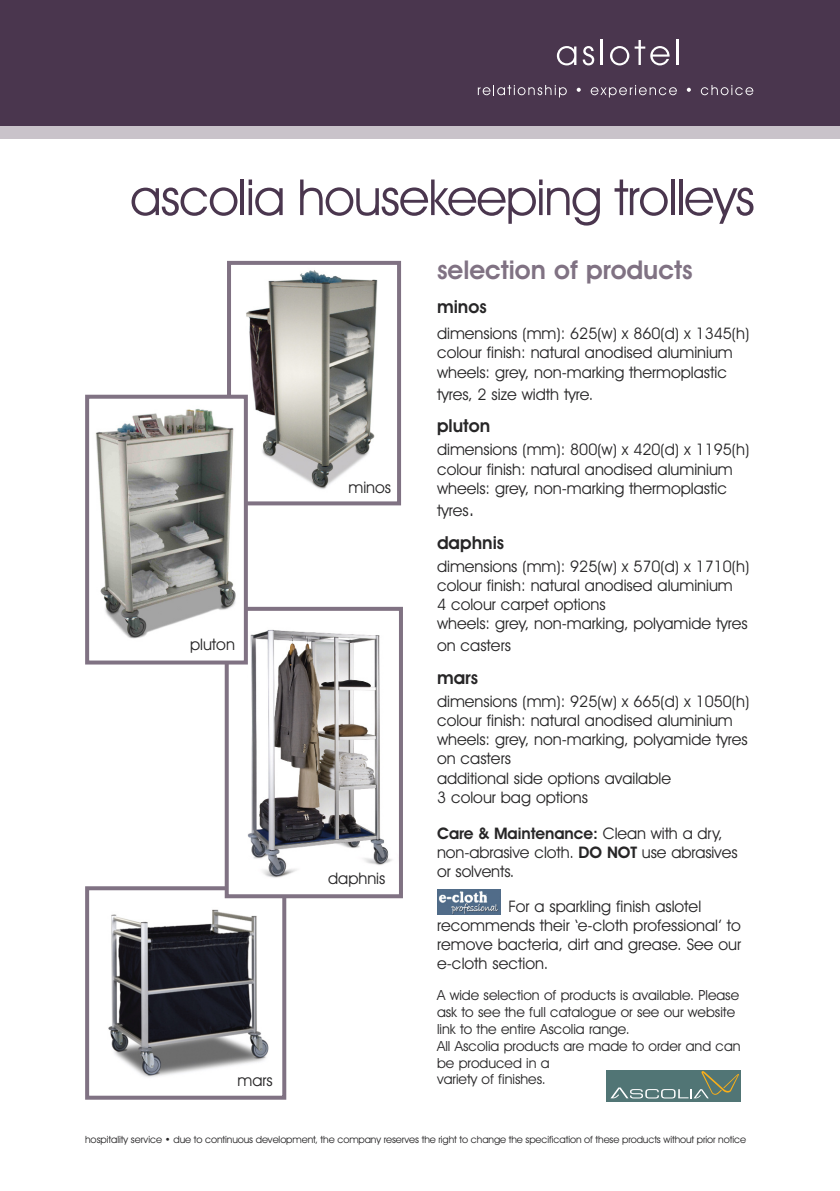
<style>
.page{position:relative;width:840px;height:1191px;background:#fff}
.page>*{position:absolute;margin:0;border:0;box-sizing:border-box;transform-origin:0 0}
.t1{font:50px "Avant Garde IT Cby BT";letter-spacing:-.02em;color:#4a364e}
.t2{font:600 26px "Avant Garde IT Cby BT";color:#807283}
.t3{font:600 18px "Avant Garde IT Cby BT";color:#272627}
.t4{font:16px/19.2px "Avant Garde IT Cby BT";color:#272627}
.t5{font:14px/16.8px "Avant Garde IT Cby BT";color:#272627}
.t6{font:10px "Avant Garde IT Cby BT";letter-spacing:-.01em;color:#272627}
.s1{font-size:20px}
.s2{font-weight:600}
</style>
<div class="page">
<img style="left:108px;top:898px;width:173px;height:180px">
<div style="left:85px;top:886px;width:201px;height:213px;border:4px solid #807283"></div>
<div style="left:228px;top:611px;width:171px;height:283px;background:#fff"></div>
<img style="left:229px;top:629px;width:163px;height:249px">
<div style="left:224px;top:607px;width:179px;height:291px;border:4px solid #807283"></div>
<div style="left:0;top:125px;width:839px;height:14px;background:#c9c3ca"></div>
<div style="left:0;top:0;width:839px;height:125px;background:#4a364e"></div>
<svg style="left:556px;top:46px;width:20px;height:19px"></svg>
<svg style="left:582px;top:46px;width:12px;height:19px"></svg>
<hr style="left:600px;top:40px;width:2px;height:25px;background:#fff">
<svg style="left:610px;top:40px;width:59px;height:25px"></svg>
<hr style="left:676px;top:40px;width:2px;height:25px;background:#fff">
<svg style="left:477px;top:85px;width:89px;height:12px"></svg>
<svg style="left:576px;top:88px;width:4px;height:4px"></svg>
<svg style="left:590px;top:85px;width:86px;height:12px"></svg>
<svg style="left:686px;top:88px;width:4px;height:4px"></svg>
<svg style="left:700px;top:85px;width:53px;height:10px"></svg>
<div style="left:605px;top:1069px;width:135px;height:32px;background:#517575"></div>
<svg style="left:611px;top:1071px;width:127px;height:27px"></svg>
<img style="left:437px;top:889px;width:63px;height:25px">
<img style="left:232px;top:270px;width:146px;height:219px">
<div style="left:227px;top:261px;width:174px;height:244px;border:4px solid #807283"></div>
<img style="left:95px;top:400px;width:148px;height:259px">
<div style="left:85px;top:395px;width:163px;height:269px;border:4px solid #807283"></div>
<h1 class="t1" style="left:130px;top:179px;width:626px">ascolia housekeeping trolleys</h1>
<p class="t4" style="left:190px;top:636px;width:46px">pluton</p>
<p class="t4" style="left:237px;top:1071px;width:37px">mars</p>
<p class="t4" style="left:348px;top:479px;width:44px">minos</p>
<p class="t4" style="left:328px;top:870px;width:59px">daphnis</p>
<h2 class="t2" style="left:437px;top:261px;width:257px">selection of products</h2>
<p class="t3" style="left:437px;top:301px;width:51px">minos</p>
<p class="t4" style="left:437px;top:325px;width:313px">dimensions (mm): 625(w) x 860(d) x 1345(h) colour finish: natural anodised aluminium wheels: grey, non-marking thermoplastic</p>
<p class="t4" style="left:437px;top:386px;width:158px">tyres, 2 size width tyre.</p>
<p class="t3" style="left:437px;top:419px;width:55px">pluton</p>
<p class="t4" style="left:437px;top:441px;width:313px">dimensions (mm): 800(w) x 420(d) x 1195(h) colour finish: natural anodised aluminium wheels: grey, non-marking thermoplastic</p>
<p class="t4" style="left:437px;top:502px;width:39px">tyres<span class="s1">.</span></p>
<p class="t3" style="left:437px;top:536px;width:69px">daphnis</p>
<p class="t4" style="left:437px;top:557px;width:313px">dimensions (mm): 925(w) x 570(d) x 1710(h) colour finish: natural anodised aluminium<br>4 colour carpet options<br>wheels: grey, non-marking, polyamide tyres</p>
<p class="t4" style="left:437px;top:637px;width:75px">on casters</p>
<p class="t3" style="left:437px;top:671px;width:42px">mars</p>
<p class="t4" style="left:437px;top:693px;width:313px">dimensions (mm): 925(w) x 665(d) x 1050(h) colour finish: natural anodised aluminium wheels: grey, non-marking, polyamide tyres on casters<br>additional side options available<br>3 colour bag options</p>
<p class="t4" style="left:437px;top:825px;width:302px"><span class="s2">Care &amp; Maintenance:</span> Clean with a dry, non-abrasive cloth. <span class="s2">DO NOT</span> use abrasives or solvents.</p>
<p class="t4" style="left:437px;top:898px;width:305px;text-indent:71px">For a sparkling finish aslotel recommends their ‘e-cloth professional’ to remove bacteria, dirt and grease. See our e-cloth section.</p>
<p class="t5" style="left:437px;top:988px;width:305px">A wide selection of products is available. Please ask to see the full catalogue or see our website link to the entire Ascolia range.<br>All Ascolia products are made to order and can be produced in a<br>variety of finishes.</p>
<p class="t6" style="left:85px;top:1135px;width:662px">hospitality service • due to continuous development, the company reserves the right to change the specification of these products without prior notice</p>
</div>
